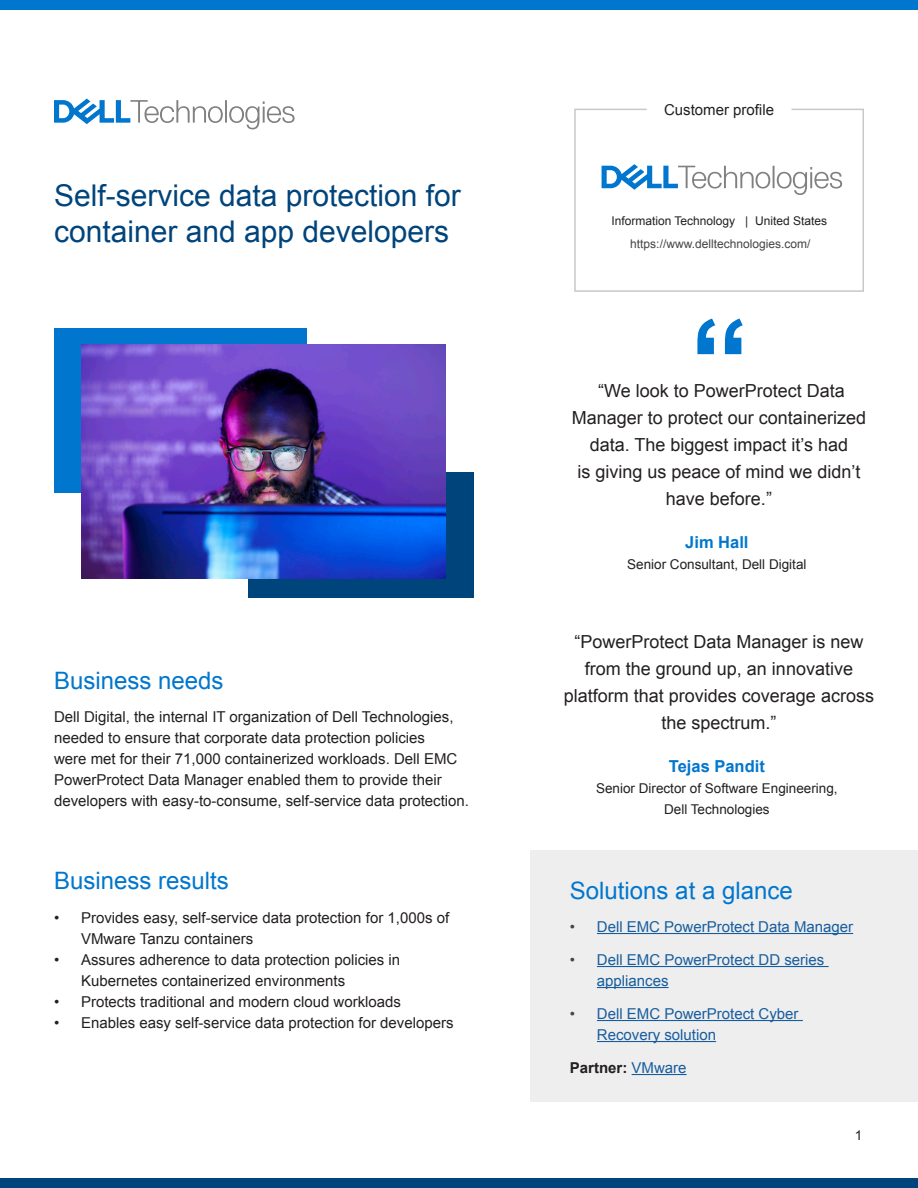
<style>
.page{position:relative;width:918px;height:1188px;background:#fff}
.page>*{position:absolute;margin:0;border:0;box-sizing:border-box;transform-origin:0 0}
.t1{font:700 120px "Arial";color:#0076ce}
.t2{font:30px/36px "Arial";color:#00447c}
.t3{font:24px "Arial";color:#0076ce}
.t4{font:18px/27px "Arial";color:#231f20;text-align:center}
.t5{font:700 16.5px "Arial";color:#0076ce}
.t6{font:15px/21px "Arial";color:#231f20}
.t7{font:15px/21px "Arial";color:#175d9e}
.t8{font:700 15px "Arial";color:#231f20}
.t9{font:13.5px/21px "Arial";color:#231f20;text-align:center}
.t10{font:12px "Arial";color:#231f20}
.body{font:12px "Arial";color:#444}
.s1{color:#444}
.s2{font-weight:400;color:#175d9e}
</style>
<div class="page">
<div style="left:248px;top:472px;width:226px;height:126px;background:#00447c"></div>
<div style="left:0;top:1178px;width:918px;height:10px;background:#00447c"></div>
<div style="left:0;top:0;width:918px;height:10px;background:#0076ce"></div>
<div style="left:54px;top:328px;width:253px;height:164px;background:#0076ce"></div>
<div style="left:530px;top:850px;width:388px;height:252px;background:#eee"></div>
<hr style="left:597px;top:933px;width:256px;height:1px;background:#175d9e">
<hr style="left:597px;top:966px;width:232px;height:1px;background:#175d9e">
<hr style="left:597px;top:987px;width:72px;height:1px;background:#175d9e">
<hr style="left:597px;top:1020px;width:206px;height:1px;background:#175d9e">
<hr style="left:597px;top:1041px;width:119px;height:1px;background:#175d9e">
<hr style="left:632px;top:1074px;width:55px;height:1px;background:#175d9e">
<svg style="left:574px;top:108px;width:290px;height:184px"></svg>
<svg style="left:54px;top:99px;width:241px;height:30px"></svg>
<svg style="left:602px;top:164px;width:240px;height:31px"></svg>
<img style="left:81px;top:345px;width:365px;height:234px">
<p class="t2" style="left:54px;top:178px;width:408px">Self-service data protection for container and app developers</p>
<p class="t3" style="left:54px;top:664px;width:171px">Business needs</p>
<p class="t6" style="left:54px;top:706px;width:417px">Dell Digital, the internal IT organization of Dell Technologies, needed to ensure that corporate data protection policies<br>were met for their 71,000 containerized workloads. Dell EMC PowerProtect Data Manager enabled them to provide their developers with easy-to-consume, self-service data protection.</p>
<p class="t3" style="left:54px;top:865px;width:176px">Business results</p>
<p class="t6" style="left:81px;top:907px;width:370px;text-indent:-27px">• Provides easy, self-service data protection for 1,000s of<br>VMware Tanzu containers</p>
<p class="t6" style="left:81px;top:949px;width:321px;text-indent:-27px">• Assures adherence to data protection policies in<br>Kubernetes containerized environments</p>
<p class="t6" style="left:54px;top:991px;width:349px">• Protects traditional and modern cloud workloads</p>
<p class="t6" style="left:54px;top:1012px;width:401px">• Enables easy self-service data protection for developers</p>
<p class="t6" style="left:664px;top:99px;width:112px">Customer profile</p>
<p class="t10" style="left:611px;top:213px;width:217px">Information Technology | United States</p>
<p class="body" style="left:630px;top:236px;width:182px">https://www.delltechnologies.com/</p>
<p class="t1" style="left:690px;top:283px;width:61px">“</p>
<p class="t4" style="left:572px;top:378px;width:296px">“We look to PowerProtect Data<br>Manager to protect our containerized data. The biggest impact it’s had<br>is giving us peace of mind we didn’t have before.”</p>
<p class="t5" style="left:685px;top:531px;width:65px">Jim Hall</p>
<p class="t9" style="left:627px;top:554px;width:181px">Senior Consultant, Dell Digital</p>
<p class="t4" style="left:564px;top:628px;width:312px">“PowerProtect Data Manager is new from the ground up, an innovative platform that provides coverage across the spectrum.”</p>
<p class="t5" style="left:669px;top:755px;width:97px">Tejas Pandit</p>
<p class="t9" style="left:596px;top:777px;width:243px">Senior Director of Software Engineering,<br>Dell Technologies</p>
<p class="t3" style="left:570px;top:874px;width:224px">Solutions at a glance</p>
<p class="t7" style="left:570px;top:916px;width:285px"><span class="s1">•</span> Dell EMC PowerProtect Data Manager</p>
<p class="t7" style="left:597px;top:949px;width:229px;text-indent:-27px"><span class="s1">•</span> Dell EMC PowerProtect DD series appliances</p>
<p class="t7" style="left:597px;top:1003px;width:203px;text-indent:-27px"><span class="s1">•</span> Dell EMC PowerProtect Cyber<br>Recovery solution</p>
<p class="t8" style="left:570px;top:1058px;width:118px">Partner: <span class="s2">VMware</span></p>
<p class="t9" style="left:855px;top:1125px;width:9px">1</p>
</div>
